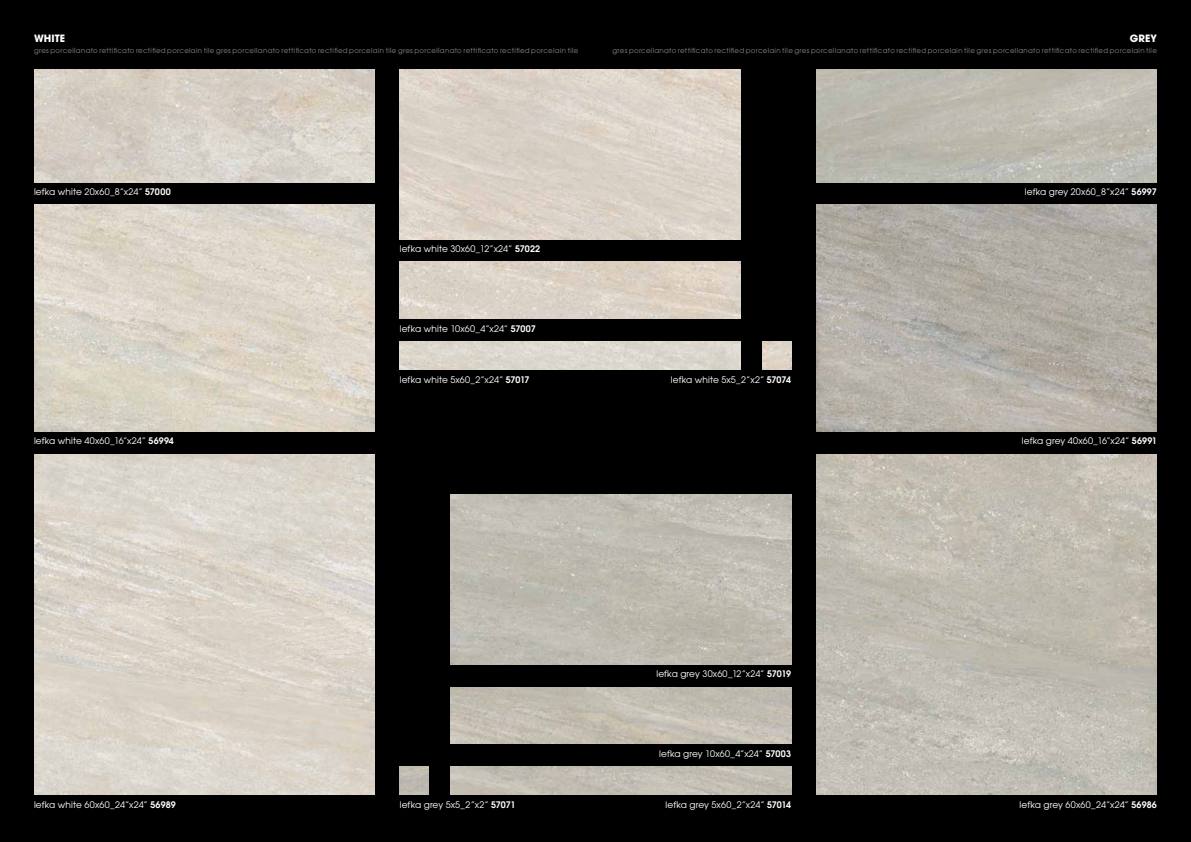
<style>
.page{position:relative;width:1191px;height:842px;background:#fff}
.page>*{position:absolute;margin:0;border:0;box-sizing:border-box;transform-origin:0 0}
.t1{font:700 10px "Avant Garde";letter-spacing:.01em;color:#fff}
.t2{font:9px "Avant Garde";letter-spacing:.015em;color:#fff}
.t3{font:7px "Avant Garde";letter-spacing:.045em;color:#808285}
.s1{font-weight:600}
</style>
<div class="page">
<div style="left:0;top:0;width:595px;height:842px;background:#000"></div>
<div style="left:595px;top:0;width:596px;height:842px;background:#000"></div>
<img style="left:400px;top:262px;width:340px;height:57px">
<img style="left:34px;top:69px;width:340px;height:114px">
<img style="left:34px;top:205px;width:340px;height:226px">
<img style="left:400px;top:341px;width:340px;height:29px">
<img style="left:34px;top:455px;width:340px;height:340px">
<img style="left:400px;top:69px;width:340px;height:170px">
<img style="left:451px;top:687px;width:340px;height:57px">
<img style="left:816px;top:69px;width:341px;height:114px">
<img style="left:816px;top:205px;width:341px;height:226px">
<img style="left:451px;top:767px;width:340px;height:28px">
<img style="left:816px;top:455px;width:341px;height:340px">
<img style="left:451px;top:494px;width:340px;height:170px">
<img style="left:400px;top:767px;width:28px;height:28px">
<img style="left:763px;top:341px;width:28px;height:29px">
<p class="t1" style="left:34px;top:32px;width:33px">WHITE</p>
<p class="t3" style="left:34px;top:46px;width:546px">gres porcellanato rettificato rectified porcelain tile gres porcellanato rettificato rectified porcelain tile gres porcellanato rettificato rectified porcelain tile</p>
<p class="t1" style="left:1129px;top:32px;width:29px">GREY</p>
<p class="t3" style="left:612px;top:46px;width:546px">gres porcellanato rettificato rectified porcelain tile gres porcellanato rettificato rectified porcelain tile gres porcellanato rettificato rectified porcelain tile</p>
<p class="t2" style="left:34px;top:187px;width:138px">lefka white 20x60_8”x24” <span class="s1">57000</span></p>
<p class="t2" style="left:34px;top:435px;width:141px">lefka white 40x60_16”x24” <span class="s1">56994</span></p>
<p class="t2" style="left:400px;top:243px;width:142px">lefka white 30x60_12”x24” <span class="s1">57022</span></p>
<p class="t2" style="left:400px;top:323px;width:138px">lefka white 10x60_4”x24” <span class="s1">57007</span></p>
<p class="t2" style="left:400px;top:374px;width:131px">lefka white 5x60_2”x24” <span class="s1">57017</span></p>
<p class="t2" style="left:671px;top:374px;width:122px">lefka white 5x5_2”x2” <span class="s1">57074</span></p>
<p class="t2" style="left:1025px;top:187px;width:134px">lefka grey 20x60_8”x24” <span class="s1">56997</span></p>
<p class="t2" style="left:1021px;top:435px;width:137px">lefka grey 40x60_16”x24” <span class="s1">56991</span></p>
<p class="t2" style="left:34px;top:799px;width:143px">lefka white 60x60_24”x24” <span class="s1">56989</span></p>
<p class="t2" style="left:400px;top:799px;width:117px">lefka grey 5x5_2”x2” <span class="s1">57071</span></p>
<p class="t2" style="left:656px;top:668px;width:136px">lefka grey 30x60_12”x24” <span class="s1">57019</span></p>
<p class="t2" style="left:659px;top:748px;width:133px">lefka grey 10x60_4”x24” <span class="s1">57003</span></p>
<p class="t2" style="left:665px;top:799px;width:127px">lefka grey 5x60_2”x24” <span class="s1">57014</span></p>
<p class="t2" style="left:1019px;top:799px;width:139px">lefka grey 60x60_24”x24” <span class="s1">56986</span></p>
</div>
